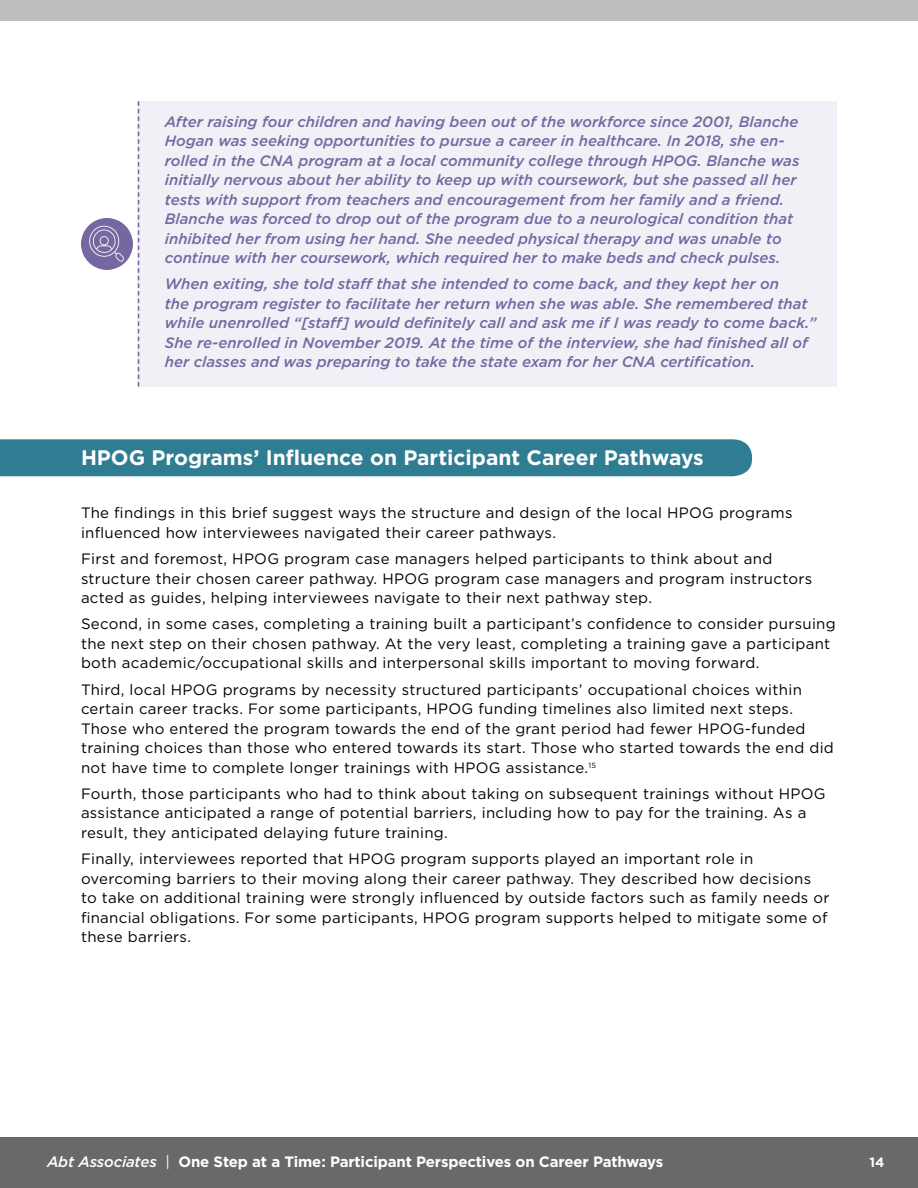
<style>
.page{position:relative;width:918px;height:1188px;background:#fff}
.page>*{position:absolute;margin:0;border:0;box-sizing:border-box;transform-origin:0 0}
.t1{font:700 21px "Gotham";color:#fff}
.t2{font:15px/19.5px "Gotham";letter-spacing:.02em;color:#000}
.t3{font:italic 500 15px/19.5px "Gotham";color:#7667a2}
.t4{font:700 15px "Gotham";letter-spacing:-.01em;color:#fff}
.t5{font:700 13.5px "Gotham";color:#fff}
.s1{font-weight:500;font-style:italic}
.s2{font-weight:400}
</style>
<div class="page">
<div style="left:0;top:1137px;width:918px;height:51px;background:#6a6869"></div>
<div style="left:0;top:0;width:918px;height:21px;background:#bfbebe"></div>
<div style="left:138px;top:101px;width:699px;height:286px;background:#f1f0f6"></div>
<svg style="left:138px;top:101px;width:1px;height:286px"></svg>
<img style="left:81px;top:218px;width:51px;height:52px">
<div style="left:0;top:439px;width:752px;height:37px;background:#2f7d93"></div>
<p class="t3" style="left:165px;top:112px;width:636px">After raising four children and having been out of the workforce since 2001, Blanche Hogan was seeking opportunities to pursue a career in healthcare. In 2018, she en&shy;rolled in the CNA program at a local community college through HPOG. Blanche was initially nervous about her ability to keep up with coursework, but she passed all her tests with support from teachers and encouragement from her family and a friend.<br>Blanche was forced to drop out of the program due to a neurological condition that inhibited her from using her hand. She needed physical therapy and was unable to continue with her coursework, which required her to make beds and check pulses.</p>
<p class="t3" style="left:165px;top:274px;width:654px">When exiting, she told staf that she intended to come back, and they kept her on<br>the program register to facilitate her return when she was able. She remembered that while unenrolled “[staf] would defnitely call and ask me if I was ready to come back.” She re-enrolled in November 2019. At the time of the interview, she had fnished all of her classes and was preparing to take the state exam for her CNA certifcation.</p>
<h1 class="t1" style="left:81px;top:443px;width:624px">HPOG Programs’ Infuence on Participant Career Pathways</h1>
<p class="t2" style="left:81px;top:503px;width:713px">The fndings in this brief suggest ways the structure and design of the local HPOG programs infuenced how interviewees navigated their career pathways.</p>
<p class="t2" style="left:81px;top:549px;width:733px">First and foremost, HPOG program case managers helped participants to think about and structure their chosen career pathway. HPOG program case managers and program instructors acted as guides, helping interviewees navigate to their next pathway step.</p>
<p class="t2" style="left:81px;top:614px;width:756px">Second, in some cases, completing a training built a participant’s confdence to consider pursuing the next step on their chosen pathway. At the very least, completing a training gave a participant both academic/occupational skills and interpersonal skills important to moving forward.</p>
<p class="t2" style="left:81px;top:679px;width:754px">Third, local HPOG programs by necessity structured participants’ occupational choices within certain career tracks. For some participants, HPOG funding timelines also limited next steps.<br>Those who entered the program towards the end of the grant period had fewer HPOG-funded training choices than those who entered towards its start. Those who started towards the end did not have time to complete longer trainings with HPOG assistance.<sup>15</sup></p>
<p class="t2" style="left:81px;top:783px;width:746px">Fourth, those participants who had to think about taking on subsequent trainings without HPOG assistance anticipated a range of potential barriers, including how to pay for the training. As a result, they anticipated delaying future training.</p>
<p class="t2" style="left:81px;top:849px;width:750px">Finally, interviewees reported that HPOG program supports played an important role in overcoming barriers to their moving along their career pathway. They described how decisions to take on additional training were strongly infuenced by outside factors such as family needs or fnancial obligations. For some participants, HPOG program supports helped to mitigate some of these barriers.</p>
<p class="t4" style="left:47px;top:1152px;width:618px"><span class="s1">Abt Associates</span> <span class="s2">|</span> One Step at a Time: Participant Perspectives on Career Pathways</p>
<p class="t5" style="left:869px;top:1153px;width:16px">14</p>
</div>
